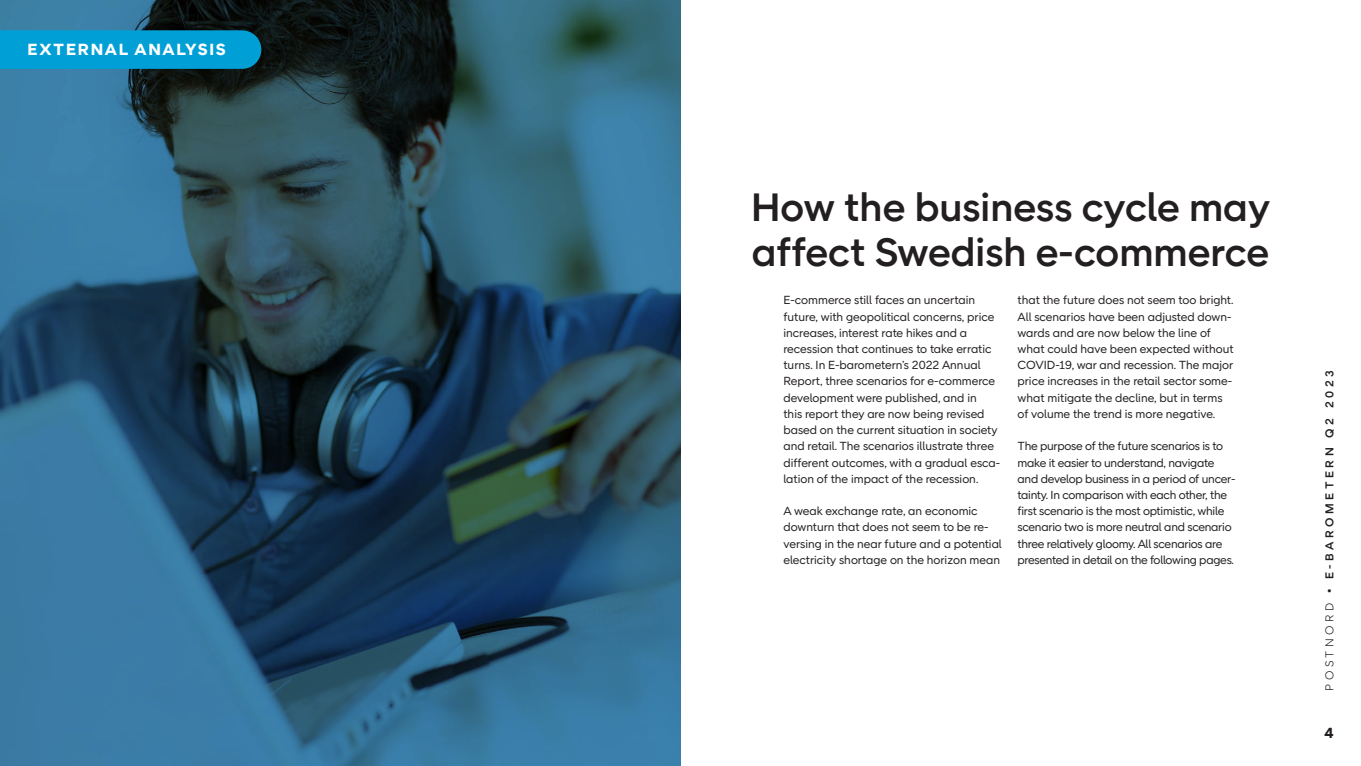
<style>
.page{position:relative;width:1361px;height:766px;background:#fff}
.page>*{position:absolute;margin:0;border:0;box-sizing:border-box;transform-origin:0 0}
.Rubrik_2{font:500 40.5px/45px "Post Nord Sans";color:#231f20}
.Vinjett{font:700 16.5px "Post Nord Sans";letter-spacing:.1em;color:#fff}
.Sidnummer{font:700 15px "Post Nord Sans";color:#231f20}
.Bröd{font:12px/16.2px "Post Nord Sans";color:#231f20}
.Bröd-2{font:12px/16.2px "Post Nord Sans";letter-spacing:-.02em;color:#231f20}
.Sidfot{font:500 11.7px "Post Nord Sans";letter-spacing:.3em;color:#231f20}
.s1{font-weight:300}
</style>
<div class="page">
<svg style="left:0;top:0;width:680px;height:765px;background:#2a5670"></svg>
<div style="left:0;top:30px;width:261px;height:39px;background:#00a0d6"></div>
<p class="Vinjett" style="left:28px;top:40px;width:200px">EXTERNAL ANALYSIS</p>
<h2 class="Rubrik_2" style="left:751px;top:185px;width:520px">How the business cycle may affect Swedish e-commerce</h2>
<p class="Bröd" style="left:783px;top:292px;width:218px">E-commerce still faces an uncertain future, with geopolitical concerns, price increases, interest rate hikes and a recession that continues to take erratic turns. In E-barometern’s 2022 Annual Report, three scenarios for e-commerce development were published, and in<br>this report they are now being revised based on the current situation in society and retail. The scenarios illustrate three different outcomes, with a gradual esca&shy;lation of the impact of the recession.</p>
<p class="Bröd" style="left:783px;top:503px;width:220px">A weak exchange rate, an economic downturn that does not seem to be re&shy;versing in the near future and a potential electricity shortage on the horizon mean</p>
<p class="Bröd" style="left:1017px;top:292px;width:218px">that the future does not seem too bright.<br>All scenarios have been adjusted down&shy;wards and are now below the line of what could have been expected without COVID-19, war and recession. The major price increases in the retail sector some&shy;what mitigate the decline, but in terms of volume the trend is more negative.</p>
<p class="Bröd-2" style="left:1017px;top:438px;width:219px">The purpose of the future scenarios is to make it easier to understand, navigate and develop business in a period of uncer&shy;tainty. In comparison with each other, the first scenario is the most optimistic, while scenario two is more neutral and scenario three relatively gloomy. All scenarios are presented in detail on the following pages.</p>
<p class="Sidfot" style="left:1322px;top:690px;width:321px;rotate:-90deg"><span class="s1">POSTNORD</span> • E-BAROMETERN Q2 2023</p>
<p class="Sidnummer" style="left:1324px;top:723px;width:11px">4</p>
</div>
